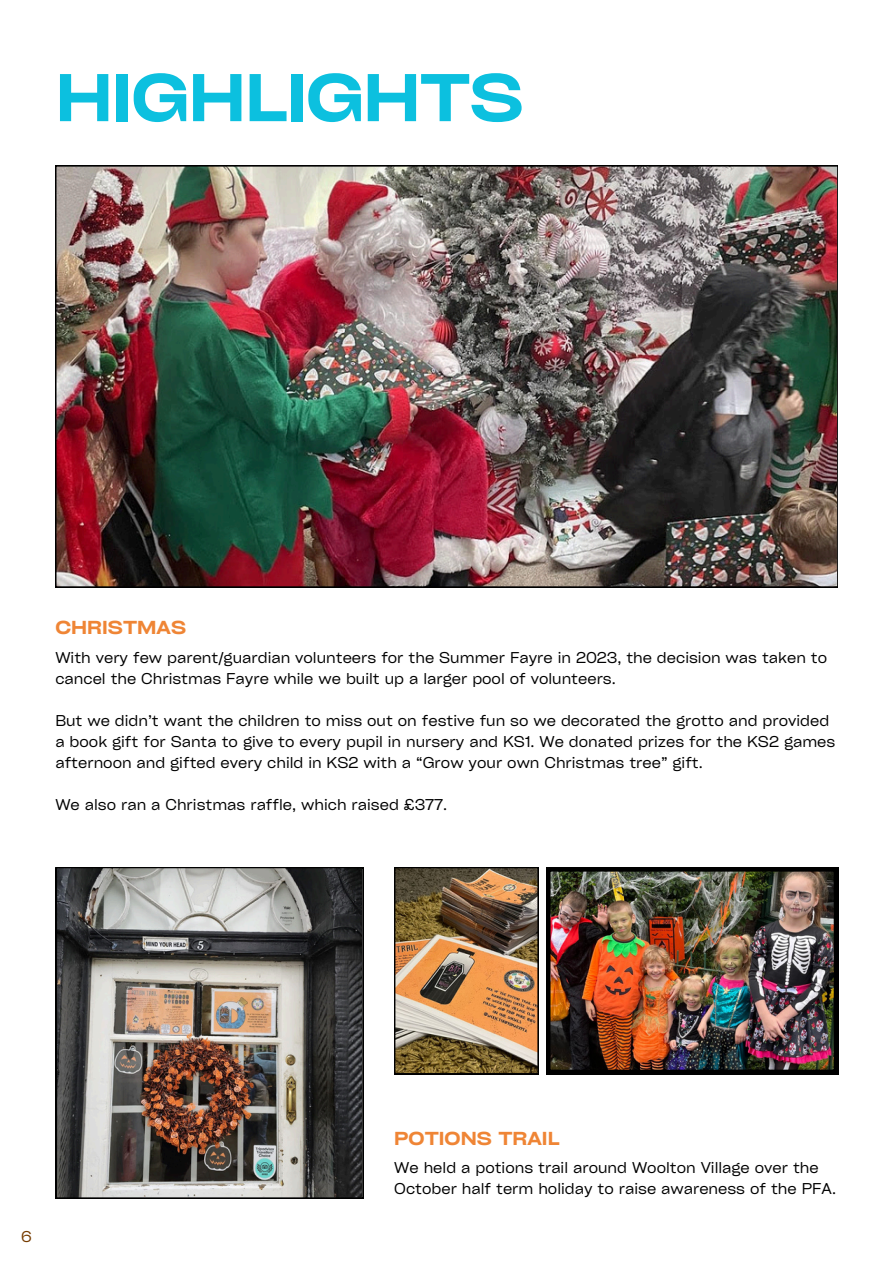
<style>
.page{position:relative;width:894px;height:1264px;background:#fff}
.page>*{position:absolute;margin:0;border:0;box-sizing:border-box;transform-origin:0 0}
.t1{font:600 expanded 64.5px "Cy Grotesk";letter-spacing:-.015em;color:#0cc0df}
.t2{font:600 expanded 18px "Cy Grotesk";color:#ef8535}
.t3{font:15px/21px "Cy Grotesk Key";color:#000001}
.t4{font:15px "Cy Grotesk Key";color:#763c00}
</style>
<div class="page">
<img style="left:55px;top:165px;width:782px;height:422px">
<img style="left:394px;top:867px;width:144px;height:207px">
<img style="left:56px;top:867px;width:307px;height:330px">
<img style="left:546px;top:867px;width:292px;height:207px">
<p class="t1" style="left:55px;top:57px;width:469px">HIGHLIGHTS</p>
<h2 class="t2" style="left:55px;top:616px;width:132px">CHRISTMAS</h2>
<p class="t3" style="left:55px;top:646px;width:773px">With very few parent/guardian volunteers for the Summer Fayre in 2023, the decision was taken to cancel the Christmas Fayre while we built up a larger pool of volunteers.</p>
<p class="t3" style="left:55px;top:709px;width:781px">But we didn’t want the children to miss out on festive fun so we decorated the grotto and provided a book gift for Santa to give to every pupil in nursery and KS1. We donated prizes for the KS2 games afternoon and gifted every child in KS2 with a “Grow your own Christmas tree” gift.</p>
<p class="t3" style="left:55px;top:793px;width:393px">We also ran a Christmas raffle, which raised £377.</p>
<p class="t4" style="left:21px;top:1226px;width:12px">6</p>
<p class="t2" style="left:394px;top:1126px;width:167px">POTIONS TRAIL</p>
<p class="t3" style="left:394px;top:1156px;width:443px">We held a potions trail around Woolton Village over the<br>October half term holiday to raise awareness of the PFA.</p>
</div>
